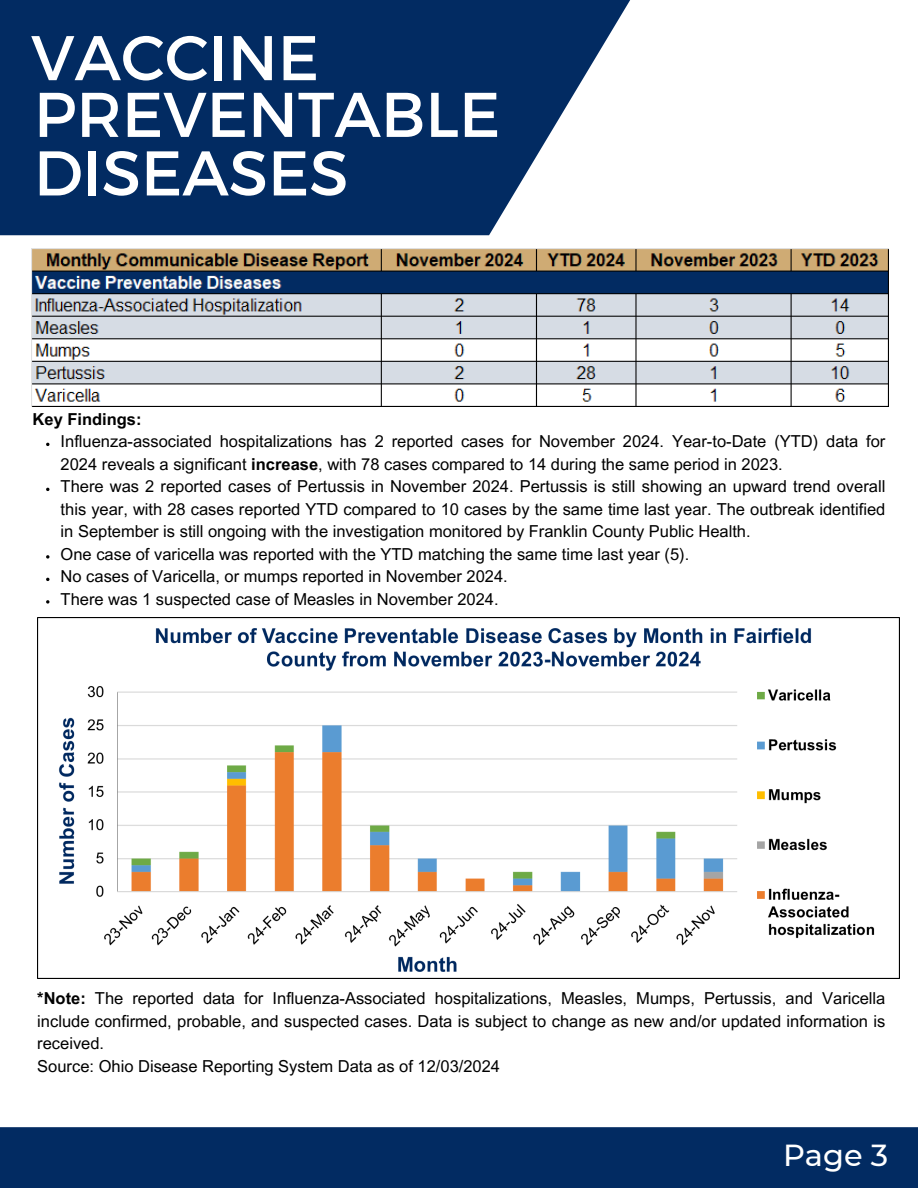
<style>
.page{position:relative;width:918px;height:1188px;background:#fff}
.page>*{position:absolute;margin:0;border:0;box-sizing:border-box;transform-origin:0 0}
.t1{font:63px "Montserrat";color:#fff}
.t2{font:500 30.3px "Montserrat";color:#fff}
.t3{font:16.5px/22.5px "Arial MT Pro";color:#000;text-align:justify}
.t4{font:700 16.5px "Arial MT Pro";color:#000}
.s1{font-weight:700}
</style>
<div class="page">
<svg style="left:0;top:0;width:630px;height:235px;background:#1d4273"></svg>
<div style="left:0;top:1127px;width:918px;height:61px;background:#022b62"></div>
<img style="left:37px;top:618px;width:862px;height:361px">
<img style="left:31px;top:248px;width:857px;height:159px">
<svg style="left:46px;top:555px;width:3px;height:4px"></svg>
<svg style="left:46px;top:600px;width:3px;height:4px"></svg>
<h1 class="t1" style="left:31px;top:17px;width:290px">VACCINE</h1>
<h1 class="t1" style="left:34px;top:74px;width:468px">PREVENTABLE</h1>
<h1 class="t1" style="left:34px;top:132px;width:316px">DISEASES</h1>
<p class="t4" style="left:33px;top:413px;width:111px">Key Findings:</p>
<p class="t3" style="left:61px;top:432px;width:826px">Influenza-associated hospitalizations has 2 reported cases for November 2024. Year-to-Date (YTD) data for<br>2024 reveals a significant <span class="s1">increase</span>, with 78 cases compared to 14 during the same period in 2023.</p>
<p class="t3" style="left:61px;top:477px;width:826px">There was 2 reported cases of Pertussis in November 2024. Pertussis is still showing an upward trend overall this year, with 28 cases reported YTD compared to 10 cases by the same time last year. The outbreak identified in September is still ongoing with the investigation monitored by Franklin County Public Health.</p>
<p class="t3" style="left:61px;top:545px;width:630px">One case of varicella was reported with the YTD matching the same time last year (5).</p>
<p class="t3" style="left:61px;top:567px;width:449px">No cases of Varicella, or mumps reported in November 2024.</p>
<p class="t3" style="left:61px;top:590px;width:440px">There was 1 suspected case of Measles in November 2024.</p>
<p class="t3" style="left:37px;top:989px;width:850px"><span class="s1">*Note:</span> The reported data for Influenza-Associated hospitalizations, Measles, Mumps, Pertussis, and Varicella include confirmed, probable, and suspected cases. Data is subject to change as new and/or updated information is received.</p>
<h3 class="t3" style="left:37px;top:1057px;width:464px">Source: Ohio Disease Reporting System Data as of 12/03/2024</h3>
<p class="t2" style="left:783px;top:1137px;width:107px">Page 3</p>
</div>
